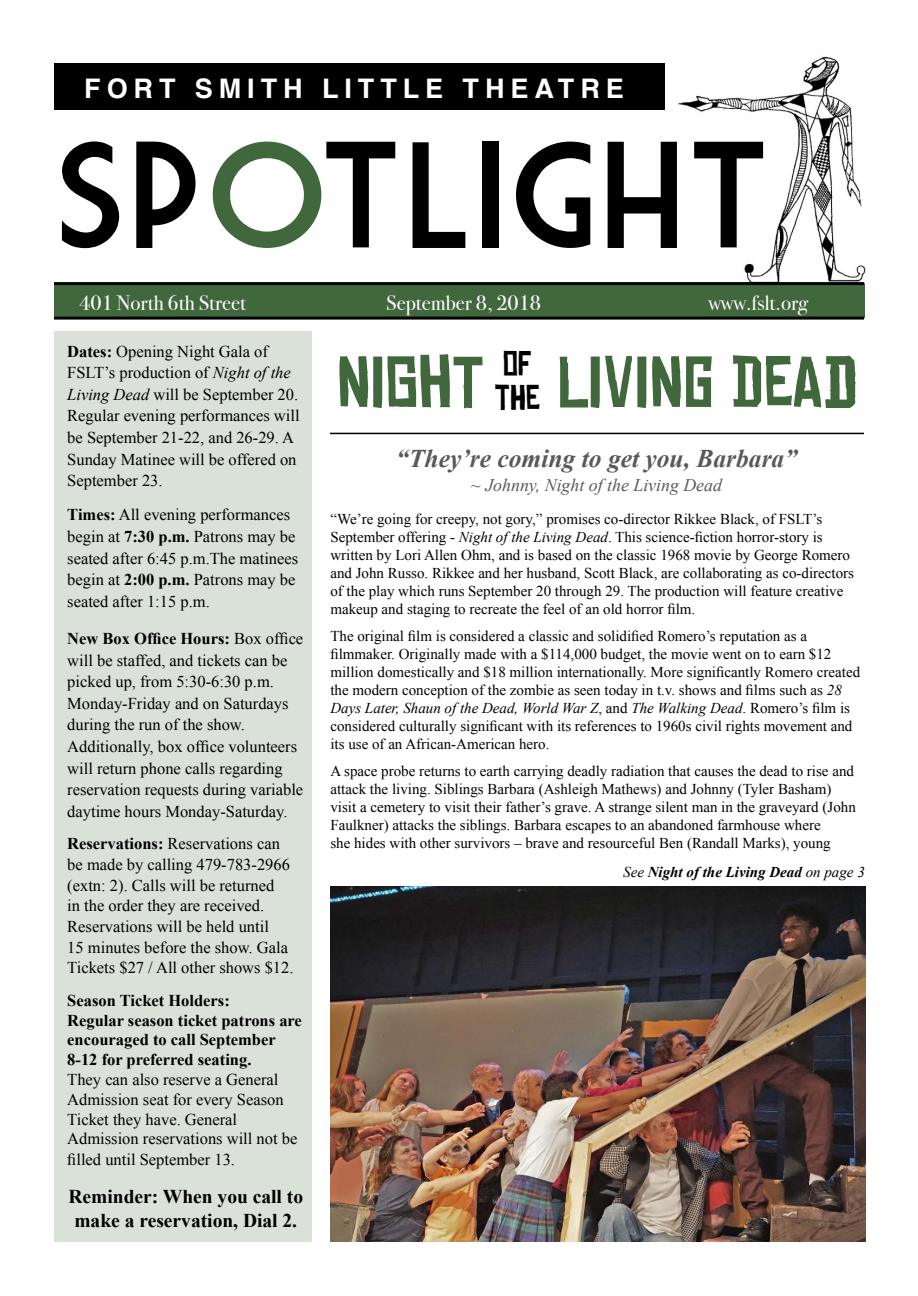
<style>
.page{position:relative;width:918px;height:1296px;background:#fff}
.page>*{position:absolute;margin:0;border:0;box-sizing:border-box;transform-origin:0 0}
.t1{font:147px "Market Deco";color:#000}
.t2{font:69px "Chinese Rocks Rg";color:#40683c}
.t3{font:33.75px/34px "Chinese Rocks Rg";color:#000}
.t4{font:700 27px "Helvetica";letter-spacing:.22em;color:#fff}
.t5{font:italic 700 25.5px "Times New Roman";color:#58595b}
.t6{font:21px "Bodoni Svty Two ITCTT";color:#fff}
.t7{font:700 19.5px/23.4px "Times New Roman";color:#000;text-align:center}
.t8{font:italic 17.85px "Times New Roman";color:#58595b}
.t9{font:16.5px/21.6px "Times New Roman";color:#000}
.t10{font:700 16.5px/19.8px "Times New Roman";color:#000}
.t11{font:15px/18px "Times New Roman";color:#000}
.t12{font:italic 700 15px "Times New Roman";color:#000}
.s1{color:#40683c}
.s2{font-weight:700}
.s3{font-style:italic}
.s4{font-weight:400}
</style>
<div class="page">
<div style="left:54px;top:284px;width:810px;height:34px;background:#40683c"></div>
<img style="left:678px;top:56px;width:188px;height:226px">
<div style="left:54px;top:332px;width:257px;height:910px;background:#d9e1d8"></div>
<div style="left:54px;top:63px;width:610px;height:47px;background:#000"></div>
<hr style="left:54px;top:282px;width:810px;height:3px;background:#000">
<hr style="left:54px;top:317px;width:810px;height:3px;background:#000">
<hr style="left:330px;top:433px;width:534px;height:1px;background:#000">
<img style="left:330px;top:887px;width:536px;height:355px">
<h3 class="t4" style="left:84px;top:66px;width:541px">FORT SMITH LITTLE THEATRE</h3>
<h1 class="t1" style="left:53px;top:114px;width:720px">Sp<span class="s1">o</span>tlight</h1>
<h3 class="t6" style="left:79px;top:285px;width:168px">401 North 6th Street</h3>
<h3 class="t6" style="left:386px;top:285px;width:156px">September 8, 2018</h3>
<h3 class="t6" style="left:708px;top:285px;width:101px">www.fslt.org</h3>
<p class="t9" style="left:67px;top:340px;width:234px"><span class="s2">Dates:</span> Opening Night Gala of<br>FSLT’s production of <span class="s3">Night of the<br>Living Dead</span> will be September 20.<br>Regular evening performances will be September 21-22, and 26-29. A<br>Sunday Matinee will be offered on<br>September 23.</p>
<p class="t9" style="left:67px;top:504px;width:232px"><span class="s2">Times:</span> All evening performances begin at <span class="s2">7:30 p.m.</span> Patrons may be seated after 6:45 p.m.The matinees begin at <span class="s2">2:00 p.m.</span> Patrons may be seated after 1:15 p.m.</p>
<p class="t9" style="left:67px;top:627px;width:238px"><span class="s2">New Box Office Hours:</span> Box office will be staffed, and tickets can be picked up, from 5:30-6:30 p.m.<br>Monday-Friday and on Saturdays during the run of the show.<br>Additionally, box office volunteers will return phone calls regarding reservation requests during variable daytime hours Monday-Saturday.</p>
<p class="t9" style="left:67px;top:833px;width:228px;line-height:20.7px"><span class="s2">Reservations:</span> Reservations can be made by calling 479-783-2966 (extn: 2). Calls will be returned<br>in the order they are received.<br>Reservations will be held until<br>15 minutes before the show. Gala<br>Tickets $27 / All other shows $12.</p>
<p class="t10" style="left:67px;top:990px;width:236px">Season Ticket Holders:<br>Regular season ticket patrons are encouraged to call September<br>8-12 for preferred seating.</p>
<p class="t9" style="left:67px;top:1069px;width:232px;line-height:20.1px">They can also reserve a General<br>Admission seat for every Season<br>Ticket they have. General<br>Admission reservations will not be filled until September 13.</p>
<h3 class="t7" style="left:68px;top:1185px;width:236px">Reminder: When you call to make a reservation, Dial 2.</h3>
<h3 class="t3" style="left:494px;top:347px;width:46px">of the</h3>
<h2 class="t2" style="left:337px;top:345px;width:522px">NIGHT LIVING DEAD</h2>
<h3 class="t5" style="left:396px;top:440px;width:402px">“They’re coming to get you, Barbara”</h3>
<p class="t8" style="left:471px;top:473px;width:252px">~ Johnny, Night of the Living Dead</p>
<p class="t11" style="left:330px;top:510px;width:525px">“We’re going for creepy, not gory,” promises co-director Rikkee Black, of FSLT’s September offering - <span class="s3">Night of the Living Dead</span>. This science-fiction horror-story is written by Lori Allen Ohm, and is based on the classic 1968 movie by George Romero and John Russo. Rikkee and her husband, Scott Black, are collaborating as co-directors of the play which runs September 20 through 29. The production will feature creative makeup and staging to recreate the feel of an old horror film.</p>
<p class="t11" style="left:330px;top:627px;width:531px">The original film is considered a classic and solidified Romero’s reputation as a filmmaker. Originally made with a $114,000 budget, the movie went on to earn $12 million domestically and $18 million internationally. More significantly Romero created the modern conception of the zombie as seen today in t.v. shows and films such as <span class="s3">28<br>Days Later, Shaun of the Dead, World War Z</span>, and <span class="s3">The Walking Dead</span>. Romero’s film is considered culturally significant with its references to 1960s civil rights movement and its use of an African-American hero.</p>
<p class="t11" style="left:330px;top:762px;width:527px">A space probe returns to earth carrying deadly radiation that causes the dead to rise and attack the living. Siblings Barbara (Ashleigh Mathews) and Johnny (Tyler Basham) visit a cemetery to visit their father’s grave. A strange silent man in the graveyard (John Faulkner) attacks the siblings. Barbara escapes to an abandoned farmhouse where<br>she hides with other survivors – brave and resourceful Ben (Randall Marks), young</p>
<p class="t12" style="left:623px;top:861px;width:243px"><span class="s4">See</span> Night of the Living Dead <span class="s4">on page 3</span></p>
</div>
